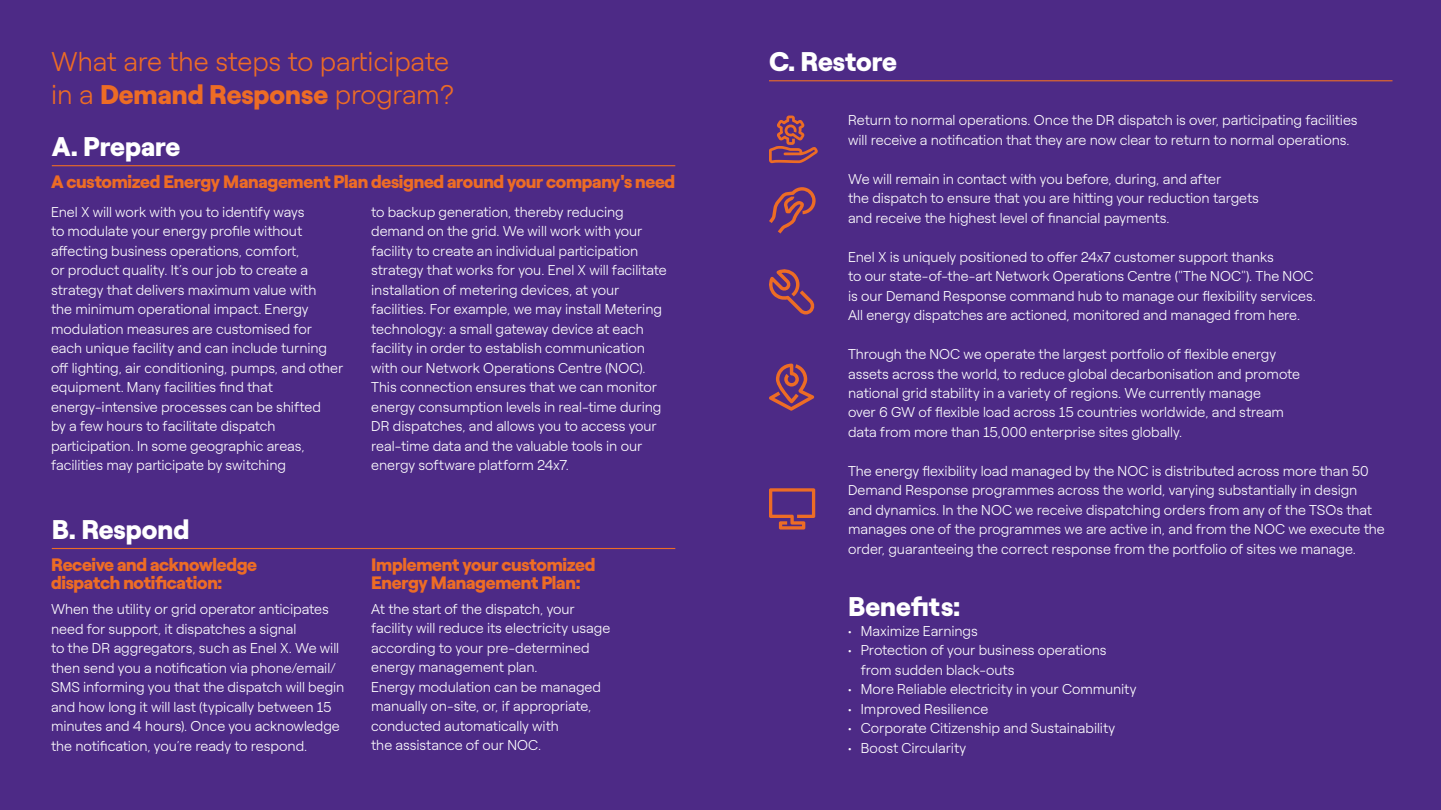
<style>
.page{position:relative;width:1441px;height:810px;background:#fff}
.page>*{position:absolute;margin:0;border:0;box-sizing:border-box;transform-origin:0 0}
.t1{font:300 27px/33px "Roobert ENEL";color:#ed6c25}
.t2{font:900 27px "Roobert ENEL";color:#fff}
.t3{font:900 18px/18px "Roobert ENEL";letter-spacing:-.02em;color:#ed6c25}
.t4{font:300 14.25px/19.5px "Roobert ENEL";letter-spacing:-.005em;color:#fff}
.s1{font-weight:900}
</style>
<div class="page">
<div style="left:0;top:0;width:1440px;height:810px;background:#4d2a86"></div>
<svg style="left:769px;top:116px;width:48px;height:47px"></svg>
<svg style="left:769px;top:269px;width:46px;height:45px"></svg>
<svg style="left:769px;top:488px;width:46px;height:42px"></svg>
<svg style="left:769px;top:187px;width:46px;height:47px"></svg>
<svg style="left:769px;top:364px;width:45px;height:47px"></svg>
<hr style="left:52px;top:548px;width:623px;height:1px;background:#ed6c25">
<hr style="left:52px;top:165px;width:623px;height:1px;background:#ed6c25">
<hr style="left:769px;top:80px;width:623px;height:1px;background:#ed6c25">
<h1 class="t1" style="left:51px;top:43px;width:405px">What are the steps to participate in a <span class="s1">Demand Response</span> program?</h1>
<h1 class="t2" style="left:52px;top:126px;width:130px">A. Prepare</h1>
<p class="t3" style="left:51px;top:172px;width:625px">A customized Energy Management Plan designed around your company's need</p>
<p class="t4" style="left:51px;top:201px;width:294px">Enel X will work with you to identify ways<br>to modulate your energy profile without affecting business operations, comfort,<br>or product quality. It’s our job to create a strategy that delivers maximum value with<br>the minimum operational impact. Energy modulation measures are customised for each unique facility and can include turning off lighting, air conditioning, pumps, and other equipment. Many facilities find that energy-intensive processes can be shifted<br>by a few hours to facilitate dispatch participation. In some geographic areas, facilities may participate by switching</p>
<h1 class="t2" style="left:52px;top:508px;width:139px">B. Respond</h1>
<p class="t4" style="left:371px;top:201px;width:297px">to backup generation, thereby reducing demand on the grid. We will work with your facility to create an individual participation strategy that works for you. Enel X will facilitate installation of metering devices, at your facilities. For example, we may install Metering technology: a small gateway device at each facility in order to establish communication with our Network Operations Centre (NOC).<br>This connection ensures that we can monitor energy consumption levels in real-time during DR dispatches, and allows you to access your real-time data and the valuable tools in our energy software platform 24x7.</p>
<p class="t3" style="left:51px;top:554px;width:207px">Receive and acknowledge dispatch notification:</p>
<p class="t3" style="left:371px;top:554px;width:226px">Implement your customized<br>Energy Management Plan:</p>
<h1 class="t2" style="left:769px;top:40px;width:129px">C. Restore</h1>
<p class="t4" style="left:848px;top:109px;width:511px">Return to normal operations. Once the DR dispatch is over, participating facilities will receive a notification that they are now clear to return to normal operations.</p>
<p class="t4" style="left:848px;top:168px;width:412px">We will remain in contact with you before, during, and after<br>the dispatch to ensure that you are hitting your reduction targets and receive the highest level of financial payments.</p>
<p class="t4" style="left:848px;top:246px;width:469px">Enel X is uniquely positioned to offer 24x7 customer support thanks<br>to our state-of-the-art Network Operations Centre ("The NOC"). The NOC is our Demand Response command hub to manage our flexibility services.<br>All energy dispatches are actioned, monitored and managed from here.</p>
<p class="t4" style="left:848px;top:343px;width:453px">Through the NOC we operate the largest portfolio of flexible energy assets across the world, to reduce global decarbonisation and promote national grid stability in a variety of regions. We currently manage<br>over 6 GW of flexible load across 15 countries worldwide, and stream data from more than 15,000 enterprise sites globally.</p>
<p class="t4" style="left:848px;top:460px;width:538px">The energy flexibility load managed by the NOC is distributed across more than 50<br>Demand Response programmes across the world, varying substantially in design and dynamics. In the NOC we receive dispatching orders from any of the TSOs that manages one of the programmes we are active in, and from the NOC we execute the order, guaranteeing the correct response from the portfolio of sites we manage.</p>
<p class="t4" style="left:51px;top:598px;width:295px">When the utility or grid operator anticipates need for support, it dispatches a signal<br>to the DR aggregators, such as Enel X. We will then send you a notification via phone/email/ SMS informing you that the dispatch will begin and how long it will last (typically between 15 minutes and 4 hours). Once you acknowledge the notification, you’re ready to respond.</p>
<p class="t4" style="left:371px;top:598px;width:240px">At the start of the dispatch, your facility will reduce its electricity usage according to your pre-determined energy management plan.<br>Energy modulation can be managed manually on-site, or, if appropriate, conducted automatically with<br>the assistance of our NOC.</p>
<h1 class="t2" style="left:848px;top:585px;width:114px">Benefits:</h1>
<p class="t4" style="left:848px;top:620px;width:131px">• Maximize Earnings</p>
<p class="t4" style="left:860px;top:639px;width:247px;text-indent:-13px">• Protection of your business operations from sudden black-outs</p>
<p class="t4" style="left:848px;top:678px;width:290px">• More Reliable electricity in your Community</p>
<p class="t4" style="left:848px;top:698px;width:142px">• Improved Resilience</p>
<p class="t4" style="left:848px;top:717px;width:269px">• Corporate Citizenship and Sustainability</p>
<p class="t4" style="left:848px;top:737px;width:120px">• Boost Circularity</p>
</div>
